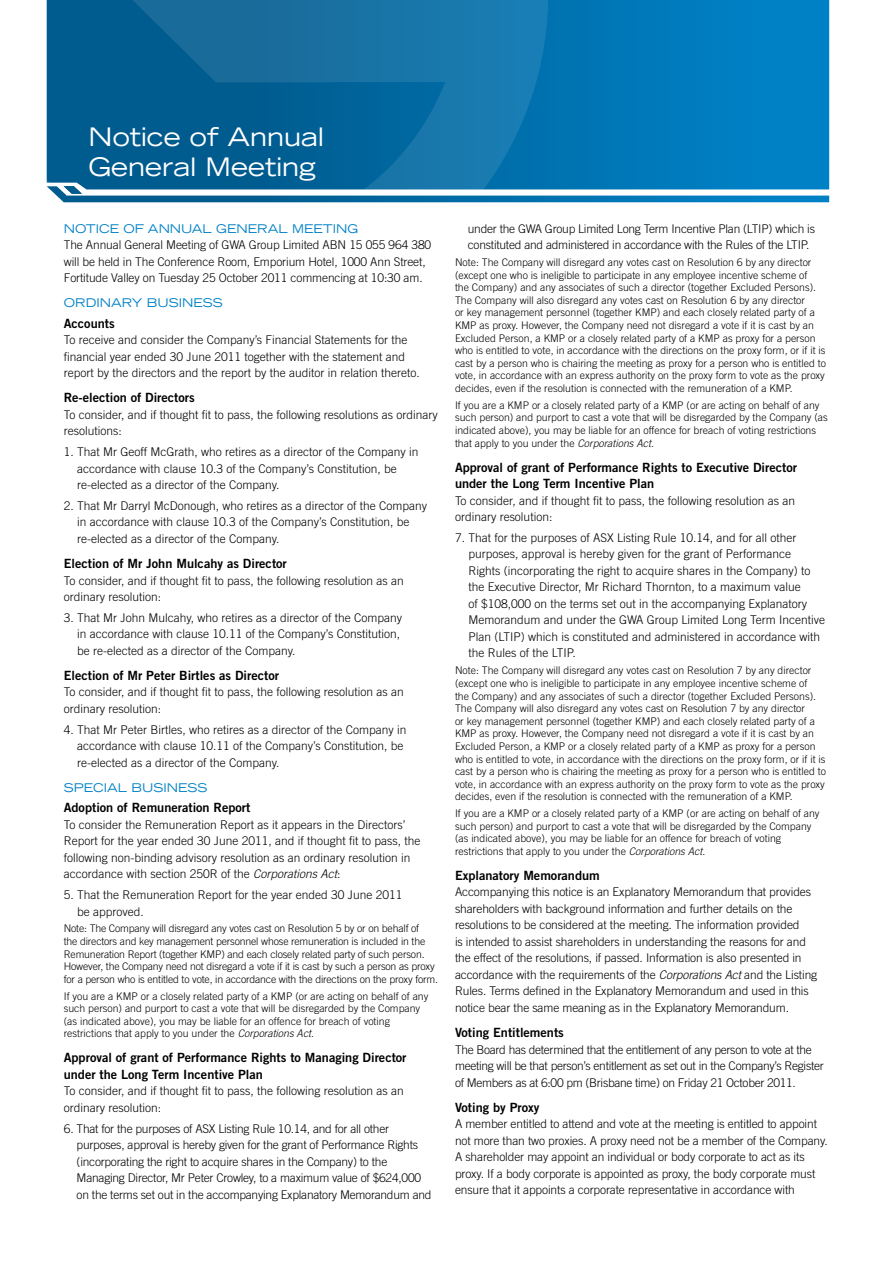
<style>
.page{position:relative;width:893px;height:1263px;background:#fff}
.page>*{position:absolute;margin:0;border:0;box-sizing:border-box;transform-origin:0 0}
.t1{font:expanded 25.5px/30.6px "Trade Gothic LT Std";color:#fff}
.t2{font:12.75px/16.5px "Trade Gothic LT Std Bd 2";color:#000}
.t3{font:300 12px/16.5px "Trade Gothic LT Std";color:#000}
.t4{font:300 12px/16.5px "Trade Gothic LT Std";letter-spacing:-.02em;color:#000}
.t5{font:300 12px/16.5px "Trade Gothic LT Std";letter-spacing:-.025em;color:#000}
.t6{font:expanded 12px "Trade Gothic LT Std";color:#0081c6}
.t7{font:300 10.5px/12.6px "Trade Gothic LT Std";color:#000}
.s1{font-style:italic}
</style>
<div class="page">
<svg style="left:548px;top:0;width:281px;height:186px;background:#007bbd"></svg>
<svg style="left:46px;top:0;width:502px;height:203px;background:#0c699c"></svg>
<svg style="left:47px;top:186px;width:782px;height:16px"></svg>
<h1 class="t1" style="left:89px;top:121px;width:237px">N otice of Annual<br>General Meeting</h1>
<p class="t6" style="left:64px;top:220px;width:11px">NOTICE</p>
<p class="t6" style="left:124px;top:220px;width:47px">OF ANNU</p>
<p class="t6" style="left:192px;top:220px;width:36px">AL GENE</p>
<p class="t6" style="left:257px;top:220px;width:46px">RAL MEETING</p>
<p class="t3" style="left:64px;top:236px;width:369px">The Annual General Meeting of GWA Group Limited ABN 15 055 964 380 will be held in The Conference Room, Emporium Hotel, 1000 Ann Street,<br>Fortitude Valley on Tuesday 25 October 2011 commencing at 10:30 am.</p>
<p class="t6" style="left:64px;top:295px;width:104px">ORDINARY BUSINESS</p>
<p class="t2" style="left:64px;top:315px;width:52px">Accounts</p>
<p class="t3" style="left:64px;top:332px;width:358px">To receive and consider the Company’s Financial Statements for the financial year ended 30 June 2011 together with the statement and report by the directors and the report by the auditor in relation thereto.</p>
<p class="t2" style="left:64px;top:389px;width:133px">Re-election of Directors</p>
<p class="t3" style="left:64px;top:406px;width:376px">To consider, and if thought fit to pass, the following resolutions as ordinary resolutions:</p>
<p class="t3" style="left:77px;top:443px;width:343px;text-indent:-13px">1. That Mr Geoff McGrath, who retires as a director of the Company in accordance with clause 10.3 of the Company’s Constitution, be re-elected as a director of the Company.</p>
<p class="t3" style="left:77px;top:497px;width:352px;text-indent:-13px">2. That Mr Darryl McDonough, who retires as a director of the Company in accordance with clause 10.3 of the Company’s Constitution, be re-elected as a director of the Company.</p>
<p class="t2" style="left:64px;top:555px;width:225px">Election of Mr John Mulcahy as Director</p>
<p class="t3" style="left:64px;top:572px;width:342px">To consider, and if thought fit to pass, the following resolution as an ordinary resolution:</p>
<p class="t3" style="left:77px;top:609px;width:327px;text-indent:-13px">3. That Mr John Mulcahy, who retires as a director of the Company in accordance with clause 10.11 of the Company’s Constitution, be re-elected as a director of the Company.</p>
<p class="t2" style="left:64px;top:667px;width:217px">Election of Mr Peter Birtles as Director</p>
<p class="t3" style="left:64px;top:684px;width:342px">To consider, and if thought fit to pass, the following resolution as an ordinary resolution:</p>
<p class="t3" style="left:77px;top:721px;width:331px;text-indent:-13px">4. That Mr Peter Birtles, who retires as a director of the Company in accordance with clause 10.11 of the Company’s Constitution, be re-elected as a director of the Company.</p>
<p class="t6" style="left:64px;top:779px;width:10px">SPECI</p>
<p class="t6" style="left:107px;top:779px;width:46px">AL BUSINESS</p>
<p class="t2" style="left:64px;top:799px;width:188px">Adoption of Remuneration Report</p>
<p class="t3" style="left:64px;top:816px;width:358px">To consider the Remuneration Report as it appears in the Directors’ Report for the year ended 30 June 2011, and if thought fit to pass, the following non-binding advisory resolution as an ordinary resolution in accordance with section 250R of the <span class="s1">Corporations Act</span>:</p>
<p class="t3" style="left:77px;top:886px;width:327px;text-indent:-13px">5. That the Remuneration Report for the year ended 30 June 2011 be approved.</p>
<p class="t7" style="left:64px;top:922px;width:376px">Note: The Company will disregard any votes cast on Resolution 5 by or on behalf of<br>the directors and key management personnel whose remuneration is included in the Remuneration Report (together KMP) and each closely related party of such person.<br>However, the Company need not disregard a vote if it is cast by such a person as proxy for a person who is entitled to vote, in accordance with the directions on the proxy form.</p>
<p class="t7" style="left:64px;top:989px;width:366px">If you are a KMP or a closely related party of a KMP (or are acting on behalf of any such person) and purport to cast a vote that will be disregarded by the Company (as indicated above), you may be liable for an offence for breach of voting restrictions that apply to you under the <span class="s1">Corporations Act</span>.</p>
<p class="t2" style="left:64px;top:1049px;width:344px">Approval of grant of Performance Rights to Managing Director under the Long Term Incentive Plan</p>
<p class="t3" style="left:64px;top:1083px;width:342px">To consider, and if thought fit to pass, the following resolution as an ordinary resolution:</p>
<p class="t4" style="left:77px;top:1120px;width:356px;text-indent:-13px">6. That for the purposes of ASX Listing Rule 10.14, and for all other purposes, approval is hereby given for the grant of Performance Rights (incorporating the right to acquire shares in the Company) to the Managing Director, Mr Peter Crowley, to a maximum value of $624,000 on the terms set out in the accompanying Explanatory Memorandum and</p>
<p class="t4" style="left:468px;top:220px;width:349px">under the GWA Group Limited Long Term Incentive Plan (LTIP) which is constituted and administered in accordance with the Rules of the LTIP.</p>
<p class="t7" style="left:455px;top:256px;width:373px">Note: The Company will disregard any votes cast on Resolution 6 by any director (except one who is ineligible to participate in any employee incentive scheme of<br>the Company) and any associates of such a director (together Excluded Persons).<br>The Company will also disregard any votes cast on Resolution 6 by any director<br>or key management personnel (together KMP) and each closely related party of a KMP as proxy. However, the Company need not disregard a vote if it is cast by an Excluded Person, a KMP or a closely related party of a KMP as proxy for a person who is entitled to vote, in accordance with the directions on the proxy form, or if it is cast by a person who is chairing the meeting as proxy for a person who is entitled to vote, in accordance with an express authority on the proxy form to vote as the proxy decides, even if the resolution is connected with the remuneration of a KMP.</p>
<p class="t7" style="left:455px;top:399px;width:374px">If you are a KMP or a closely related party of a KMP (or are acting on behalf of any such person) and purport to cast a vote that will be disregarded by the Company (as indicated above), you may be liable for an offence for breach of voting restrictions that apply to you under the <span class="s1">Corporations Act</span>.</p>
<p class="t2" style="left:455px;top:459px;width:344px">Approval of grant of Performance Rights to Executive Director under the Long Term Incentive Plan</p>
<p class="t3" style="left:455px;top:492px;width:342px">To consider, and if thought fit to pass, the following resolution as an ordinary resolution:</p>
<p class="t3" style="left:468px;top:529px;width:358px;text-indent:-13px">7. That for the purposes of ASX Listing Rule 10.14, and for all other purposes, approval is hereby given for the grant of Performance Rights (incorporating the right to acquire shares in the Company) to the Executive Director, Mr Richard Thornton, to a maximum value<br>of $108,000 on the terms set out in the accompanying Explanatory Memorandum and under the GWA Group Limited Long Term Incentive Plan (LTIP) which is constituted and administered in accordance with the Rules of the LTIP.</p>
<p class="t7" style="left:455px;top:664px;width:373px">Note: The Company will disregard any votes cast on Resolution 7 by any director (except one who is ineligible to participate in any employee incentive scheme of<br>the Company) and any associates of such a director (together Excluded Persons).<br>The Company will also disregard any votes cast on Resolution 7 by any director<br>or key management personnel (together KMP) and each closely related party of a KMP as proxy. However, the Company need not disregard a vote if it is cast by an Excluded Person, a KMP or a closely related party of a KMP as proxy for a person who is entitled to vote, in accordance with the directions on the proxy form, or if it is cast by a person who is chairing the meeting as proxy for a person who is entitled to vote, in accordance with an express authority on the proxy form to vote as the proxy decides, even if the resolution is connected with the remuneration of a KMP.</p>
<p class="t7" style="left:455px;top:807px;width:366px">If you are a KMP or a closely related party of a KMP (or are acting on behalf of any such person) and purport to cast a vote that will be disregarded by the Company (as indicated above), you may be liable for an offence for breach of voting restrictions that apply to you under the <span class="s1">Corporations Act</span>.</p>
<p class="t2" style="left:455px;top:867px;width:146px">Explanatory Memorandum</p>
<p class="t3" style="left:455px;top:884px;width:364px">Accompanying this notice is an Explanatory Memorandum that provides shareholders with background information and further details on the resolutions to be considered at the meeting. The information provided<br>is intended to assist shareholders in understanding the reasons for and the effect of the resolutions, if passed. Information is also presented in accordance with the requirements of the <span class="s1">Corporations Act</span> and the Listing Rules. Terms defined in the Explanatory Memorandum and used in this notice bear the same meaning as in the Explanatory Memorandum.</p>
<p class="t2" style="left:455px;top:1024px;width:110px">Voting Entitlements</p>
<p class="t5" style="left:455px;top:1041px;width:370px">The Board has determined that the entitlement of any person to vote at the meeting will be that person’s entitlement as set out in the Company’s Register of Members as at 6:00 pm (Brisbane time) on Friday 21 October 2011.</p>
<p class="t2" style="left:455px;top:1098px;width:86px">Voting by Proxy</p>
<p class="t3" style="left:455px;top:1115px;width:374px">A member entitled to attend and vote at the meeting is entitled to appoint not more than two proxies. A proxy need not be a member of the Company.<br>A shareholder may appoint an individual or body corporate to act as its proxy. If a body corporate is appointed as proxy, the body corporate must ensure that it appoints a corporate representative in accordance with</p>
</div>
